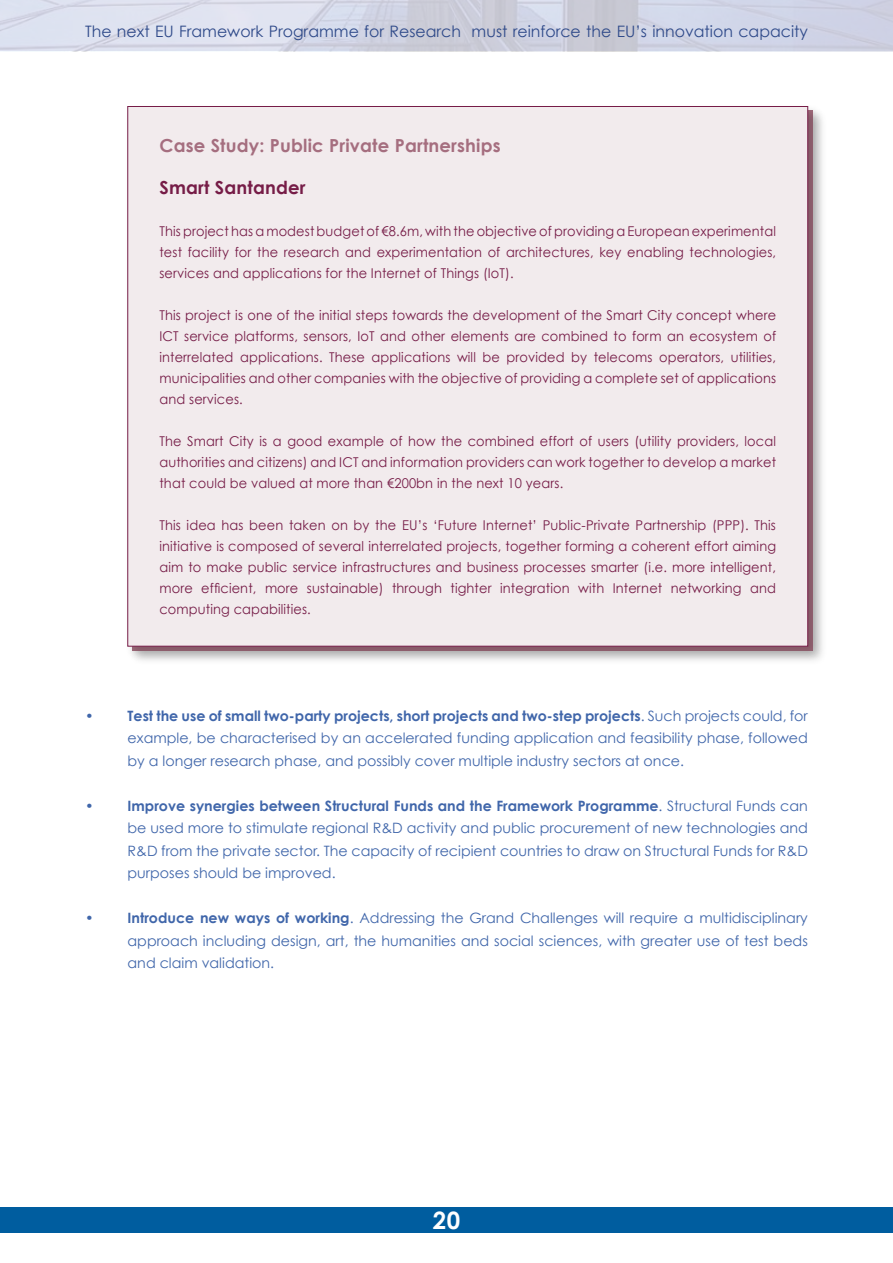
<style>
.page{position:relative;width:893px;height:1263px;background:#fff}
.page>*{position:absolute;margin:0;border:0;box-sizing:border-box;transform-origin:0 0}
.t1{font:700 24px "Century Gothic";color:#fff}
.t2{font:700 18px "Century Gothic";letter-spacing:.01em;color:#a56e7f}
.t3{font:700 18px "Century Gothic";letter-spacing:.01em;color:#761c47}
.t4{font:15.75px "Century Gothic";color:#2e4989}
.t5{font:14.25px/22.5px "Century Gothic";color:#4066aa;text-align:justify}
.t6{font:13.5px/21px "Century Gothic";letter-spacing:.01em;color:#761c47;text-align:justify;scale:.96 1}
.s1{font-weight:700}
</style>
<div class="page">
<img style="left:0;top:0;width:893px;height:51px">
<div style="left:0;top:1208px;width:893px;height:25px;background:#005d9f"></div>
<div style="left:124px;top:103px;width:699px;height:559px;background:#000;opacity:.2"></div>
<div style="left:128px;top:106px;width:680px;height:540px;background:#f2ebed;border:1px solid #761c47"></div>
<p class="t4" style="left:85px;top:22px;width:724px">The next EU Framework Programme for Research must reinforce the EU’s innovation capacity</p>
<h2 class="t2" style="left:159px;top:134px;width:343px">Case Study: Public Private Partnerships</h2>
<h2 class="t3" style="left:159px;top:176px;width:148px">Smart Santander</h2>
<p class="t6" style="left:159px;top:220px;width:644px">This project has a modest budget of €8.6m, with the objective of providing a European experimental test facility for the research and experimentation of architectures, key enabling technologies, services and applications for the Internet of Things (IoT).</p>
<p class="t6" style="left:159px;top:304px;width:644px">This project is one of the initial steps towards the development of the Smart City concept where ICT service platforms, sensors, IoT and other elements are combined to form an ecosystem of interrelated applications. These applications will be provided by telecoms operators, utilities, municipalities and other companies with the objective of providing a complete set of applications and services.</p>
<p class="t6" style="left:159px;top:430px;width:644px">The Smart City is a good example of how the combined effort of users (utility providers, local authorities and citizens) and ICT and information providers can work together to develop a market that could be valued at more than €200bn in the next 10 years.</p>
<p class="t6" style="left:159px;top:514px;width:644px">This idea has been taken on by the EU’s ‘Future Internet’ Public-Private Partnership (PPP). This initiative is composed of several interrelated projects, together forming a coherent effort aiming aim to make public service infrastructures and business processes smarter (i.e. more intelligent, more efficient, more sustainable) through tighter integration with Internet networking and computing capabilities.</p>
<p class="t5" style="left:128px;top:704px;width:682px;text-indent:-43px">• <span class="s1">Test the use of small two-party projects, short projects and two-step projects</span>. Such projects could, for example, be characterised by an accelerated funding application and feasibility phase, followed by a longer research phase, and possibly cover multiple industry sectors at once.</p>
<p class="t5" style="left:128px;top:794px;width:682px;text-indent:-43px">• <span class="s1">Improve synergies between Structural Funds and the Framework Programme</span>. Structural Funds can be used more to stimulate regional R&amp;D activity and public procurement of new technologies and R&amp;D from the private sector. The capacity of recipient countries to draw on Structural Funds for R&amp;D purposes should be improved.</p>
<p class="t5" style="left:128px;top:907px;width:682px;text-indent:-43px">• <span class="s1">Introduce new ways of working</span>. Addressing the Grand Challenges will require a multidisciplinary approach including design, art, the humanities and social sciences, with greater use of test beds and claim validation.</p>
<h1 class="t1" style="left:433px;top:1205px;width:29px">20</h1>
</div>
